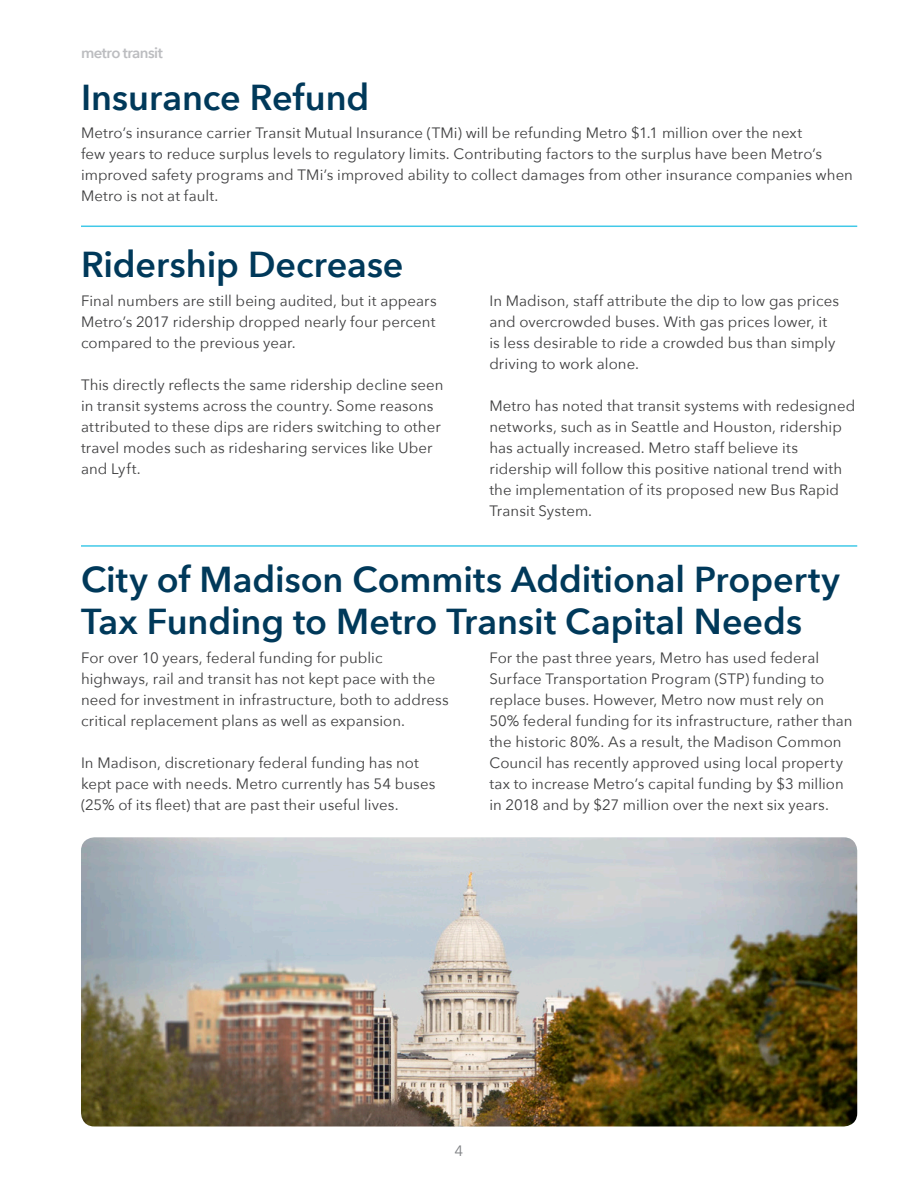
<style>
.page{position:relative;width:918px;height:1188px;background:#fff}
.page>*{position:absolute;margin:0;border:0;box-sizing:border-box;transform-origin:0 0}
.Headlines{font:600 36px/42px "Avenir Next";color:#00395a}
.column_paragraphs{font:15px/21px "Avenir Next";letter-spacing:.005em;color:#3e3e3f}
.Span_Column_Paragrap{font:15px/21px "Avenir Next";letter-spacing:.005em;color:#3e3e3f}
.t1{font:600 15px "Avenir Next";letter-spacing:-.035em;color:#bcbdc0}
.t2{font:15px "Avenir Next";color:#808285}
</style>
<div class="page">
<hr style="left:81px;top:226px;width:776px;height:1px;background:#41c9e8">
<hr style="left:81px;top:545px;width:776px;height:2px;background:#41c9e8">
<img style="left:81px;top:837px;width:776px;height:289px">
<p class="t1" style="left:81px;top:40px;width:83px">metro transit</p>
<p class="Headlines" style="left:81px;top:75px;width:290px">Insurance Refund</p>
<p class="Span_Column_Paragrap" style="left:81px;top:122px;width:774px">Metro’s insurance carrier Transit Mutual Insurance (TMi) will be refunding Metro $1.1 million over the next<br>few years to reduce surplus levels to regulatory limits. Contributing factors to the surplus have been Metro’s improved safety programs and TMi’s improved ability to collect damages from other insurance companies when Metro is not at fault.</p>
<p class="Headlines" style="left:81px;top:242px;width:324px">Ridership Decrease</p>
<p class="column_paragraphs" style="left:81px;top:290px;width:357px;text-align:justify">Final numbers are still being audited, but it appears Metro’s 2017 ridership dropped nearly four percent compared to the previous year.</p>
<p class="column_paragraphs" style="left:81px;top:374px;width:364px">This directly reflects the same ridership decline seen in transit systems across the country. Some reasons attributed to these dips are riders switching to other travel modes such as ridesharing services like Uber and Lyft.</p>
<p class="column_paragraphs" style="left:489px;top:290px;width:351px">In Madison, staff attribute the dip to low gas prices and overcrowded buses. With gas prices lower, it is less desirable to ride a crowded bus than simply driving to work alone.</p>
<p class="column_paragraphs" style="left:489px;top:395px;width:367px">Metro has noted that transit systems with redesigned networks, such as in Seattle and Houston, ridership has actually increased. Metro staff believe its ridership will follow this positive national trend with the implementation of its proposed new Bus Rapid Transit System.</p>
<p class="Headlines" style="left:81px;top:557px;width:761px">City of Madison Commits Additional Property<br>Tax Funding to Metro Transit Capital Needs</p>
<p class="column_paragraphs" style="left:81px;top:647px;width:369px">For over 10 years, federal funding for public highways, rail and transit has not kept pace with the need for investment in infrastructure, both to address critical replacement plans as well as expansion.</p>
<p class="column_paragraphs" style="left:81px;top:752px;width:356px">In Madison, discretionary federal funding has not kept pace with needs. Metro currently has 54 buses (25% of its fleet) that are past their useful lives.</p>
<p class="column_paragraphs" style="left:489px;top:647px;width:365px">For the past three years, Metro has used federal Surface Transportation Program (STP) funding to replace buses. However, Metro now must rely on 50% federal funding for its infrastructure, rather than the historic 80%. As a result, the Madison Common Council has recently approved using local property tax to increase Metro’s capital funding by $3 million in 2018 and by $27 million over the next six years.</p>
<p class="t2" style="left:455px;top:1138px;width:10px">4</p>
</div>
